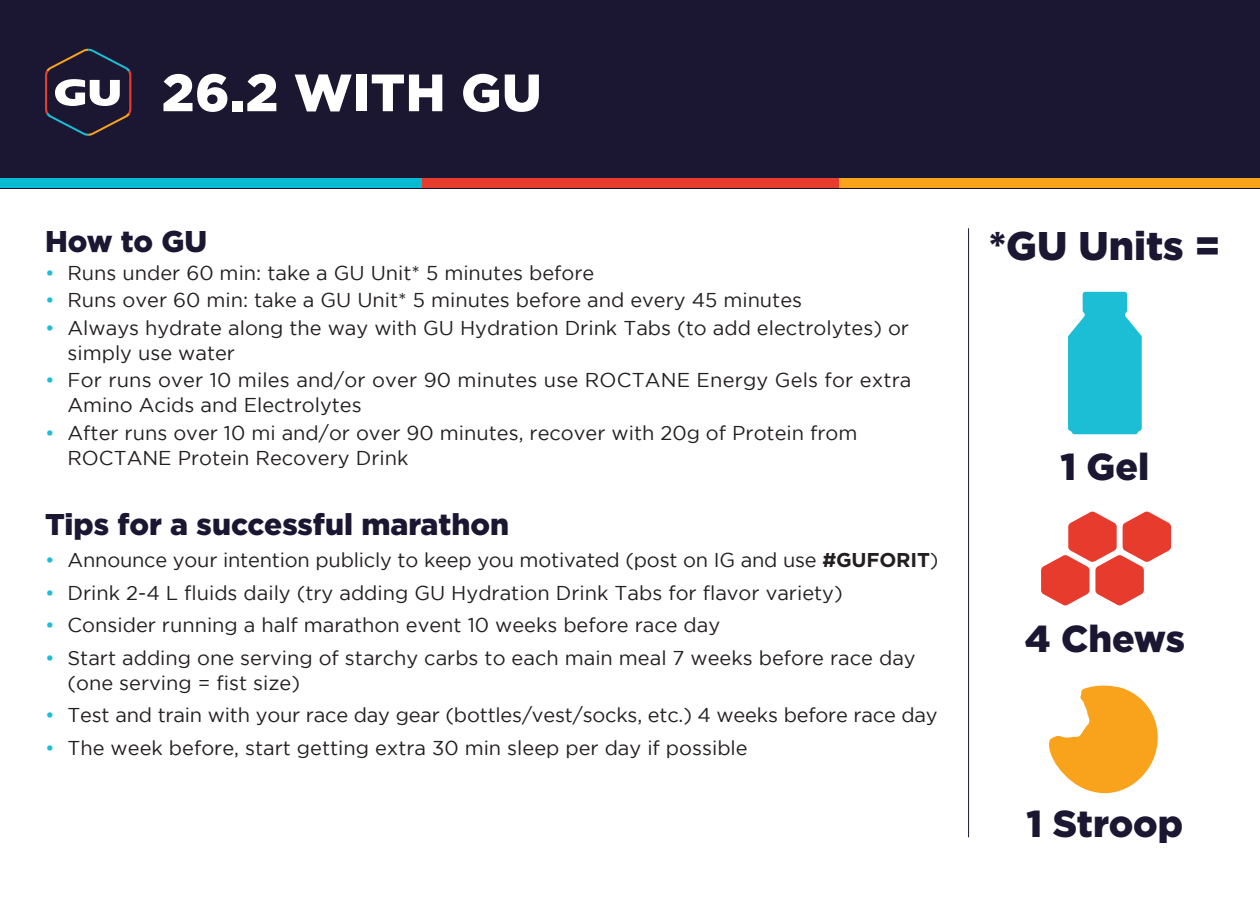
<style>
.page{position:relative;width:1260px;height:900px;background:#fff}
.page>*{position:absolute;margin:0;border:0;box-sizing:border-box;transform-origin:0 0}
.t1{font:900 52.5px "Gotham";letter-spacing:.01em;color:#fff}
.t2{font:900 40px "Gotham";color:#1b1732}
.t3{font:900 37.5px "Gotham";color:#1b1732}
.t4{font:900 30px "Gotham";color:#1b1732}
.t5{font:20px/25px "Gotham";color:#231f20}
.s1{color:#1cbed5}
.s2{font-weight:700}
</style>
<div class="page">
<div style="left:0;top:0;width:1260px;height:188px;background:#1b1732"></div>
<div style="left:0;top:178px;width:422px;height:10px;background:#07bbd3"></div>
<div style="left:422px;top:178px;width:421px;height:10px;background:#e73b2e"></div>
<div style="left:839px;top:178px;width:421px;height:10px;background:#f9a21c"></div>
<svg style="left:45px;top:49px;width:86px;height:87px"></svg>
<svg style="left:1068px;top:292px;width:74px;height:142px;background:#33c4d9"></svg>
<svg style="left:1041px;top:511px;width:130px;height:95px"></svg>
<svg style="left:1049px;top:685px;width:109px;height:109px"></svg>
<hr style="left:968px;top:228px;width:1px;height:609px;background:#1b1732">
<p class="t1" style="left:162px;top:56px;width:381px">26.2 WITH GU</p>
<p class="t4" style="left:45px;top:221px;width:164px">How to GU</p>
<p class="t5" style="left:45px;top:260px;width:551px"><span class="s1">•</span> Runs under 60 min: take a GU Unit* 5 minutes before</p>
<p class="t5" style="left:45px;top:287px;width:759px"><span class="s1">•</span> Runs over 60 min: take a GU Unit* 5 minutes before and every 45 minutes</p>
<p class="t5" style="left:68px;top:315px;width:843px;text-indent:-22px"><span class="s1">•</span> Always hydrate along the way with GU Hydration Drink Tabs (to add electrolytes) or simply use water</p>
<p class="t5" style="left:68px;top:367px;width:846px;text-indent:-22px"><span class="s1">•</span> For runs over 10 miles and/or over 90 minutes use ROCTANE Energy Gels for extra<br>Amino Acids and Electrolytes</p>
<p class="t5" style="left:68px;top:420px;width:792px;text-indent:-22px"><span class="s1">•</span> After runs over 10 mi and/or over 90 minutes, recover with 20g of Protein from<br>ROCTANE Protein Recovery Drink</p>
<p class="t4" style="left:45px;top:504px;width:466px">Tips for a successful marathon</p>
<p class="t5" style="left:45px;top:548px;width:895px"><span class="s1">•</span> Announce your intention publicly to keep you motivated (post on IG and use <span class="s2">#GUFORIT</span>)</p>
<p class="t5" style="left:45px;top:580px;width:799px"><span class="s1">•</span> Drink 2-4 L fluids daily (try adding GU Hydration Drink Tabs for flavor variety)</p>
<p class="t5" style="left:45px;top:613px;width:677px"><span class="s1">•</span> Consider running a half marathon event 10 weeks before race day</p>
<p class="t5" style="left:68px;top:645px;width:850px;text-indent:-22px"><span class="s1">•</span> Start adding one serving of starchy carbs to each main meal 7 weeks before race day (one serving = fist size)</p>
<p class="t5" style="left:45px;top:703px;width:894px"><span class="s1">•</span> Test and train with your race day gear (bottles/vest/socks, etc.) 4 weeks before race day</p>
<p class="t5" style="left:45px;top:735px;width:704px"><span class="s1">•</span> The week before, start getting extra 30 min sleep per day if possible</p>
<p class="t2" style="left:989px;top:219px;width:233px">*GU Units =</p>
<p class="t3" style="left:1060px;top:441px;width:90px">1 Gel</p>
<p class="t3" style="left:1025px;top:613px;width:162px">4 Chews</p>
<p class="t3" style="left:1027px;top:798px;width:158px">1 Stroop</p>
</div>
